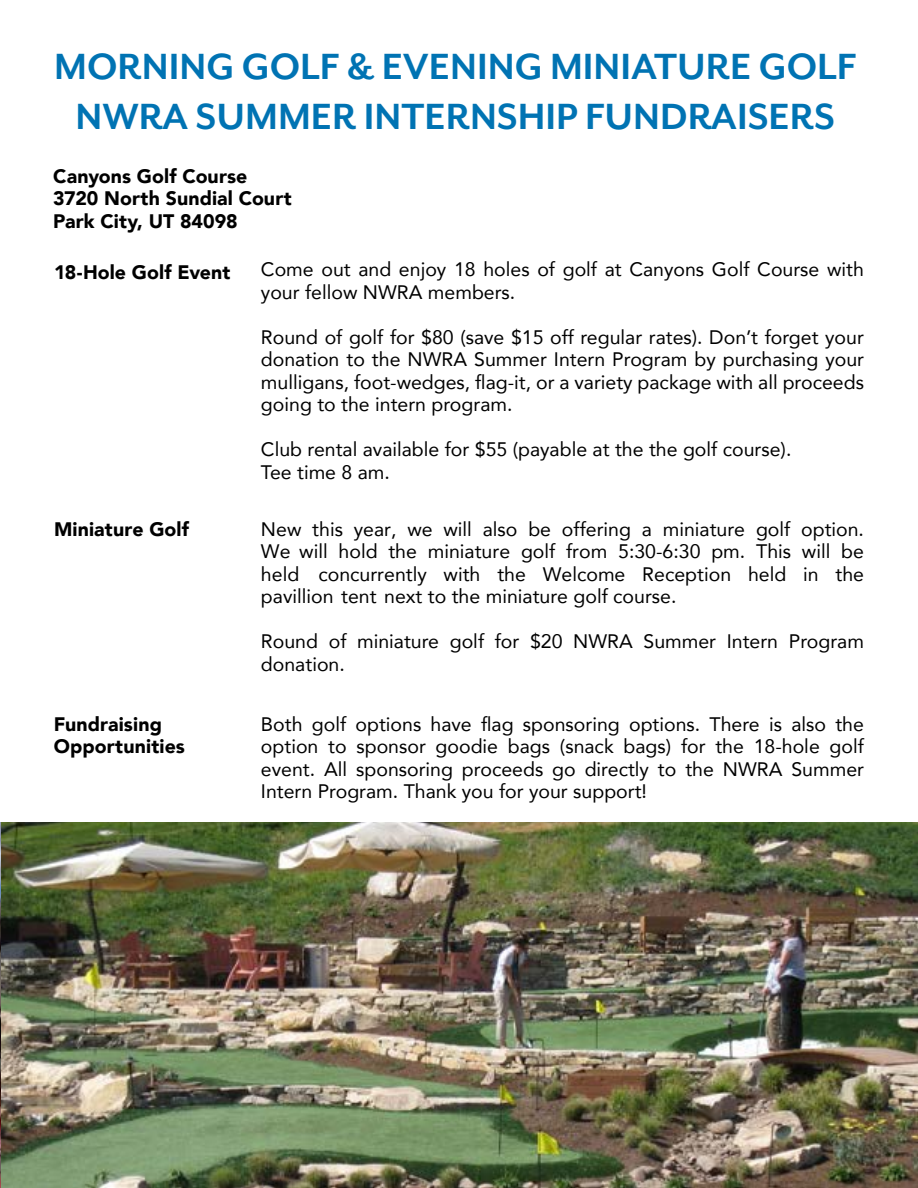
<style>
.page{position:relative;width:918px;height:1188px;background:#fff}
.page>*{position:absolute;margin:0;border:0;box-sizing:border-box;transform-origin:0 0}
.t1{font:700 42px/50.4px "Mr Eaves San OT";color:#0073b3;text-align:center}
.t2{font:19.5px/22.5px "Avenir";color:#000;text-align:justify}
.t3{font:900 19.5px/22.5px "Avenir";letter-spacing:.005em;color:#000}
</style>
<div class="page">
<img style="left:0;top:823px;width:918px;height:365px">
<h1 class="t1" style="left:54px;top:42px;width:804px">MORNING GOLF &amp; EVENING MINIATURE GOLF<br>NWRA SUMMER INTERNSHIP FUNDRAISERS</h1>
<p class="t3" style="left:53px;top:164px;width:240px">Canyons Golf Course<br>3720 North Sundial Court<br>Park City, UT 84098</p>
<p class="t3" style="left:54px;top:260px;width:178px">18-Hole Golf Event</p>
<p class="t2" style="left:261px;top:257px;width:604px">Come out and enjoy 18 holes of golf at Canyons Golf Course with your fellow NWRA members.</p>
<p class="t2" style="left:261px;top:325px;width:605px">Round of golf for $80 (save $15 off regular rates). Don’t forget your donation to the NWRA Summer Intern Program by purchasing your mulligans, foot-wedges, flag-it, or a variety package with all proceeds going to the intern program.</p>
<p class="t2" style="left:261px;top:437px;width:532px">Club rental available for $55 (payable at the the golf course).<br>Tee time 8 am.</p>
<p class="t3" style="left:54px;top:517px;width:137px">Miniature Golf</p>
<p class="t2" style="left:261px;top:517px;width:605px">New this year, we will also be offering a miniature golf option.<br>We will hold the miniature golf from 5:30-6:30 pm. This will be held concurrently with the Welcome Reception held in the pavillion tent next to the miniature golf course.</p>
<p class="t2" style="left:261px;top:629px;width:604px">Round of miniature golf for $20 NWRA Summer Intern Program donation.</p>
<p class="t3" style="left:54px;top:712px;width:132px">Fundraising<br>Opportunities</p>
<p class="t2" style="left:261px;top:712px;width:605px">Both golf options have flag sponsoring options. There is also the option to sponsor goodie bags (snack bags) for the 18-hole golf event. All sponsoring proceeds go directly to the NWRA Summer Intern Program. Thank you for your support!</p>
</div>
